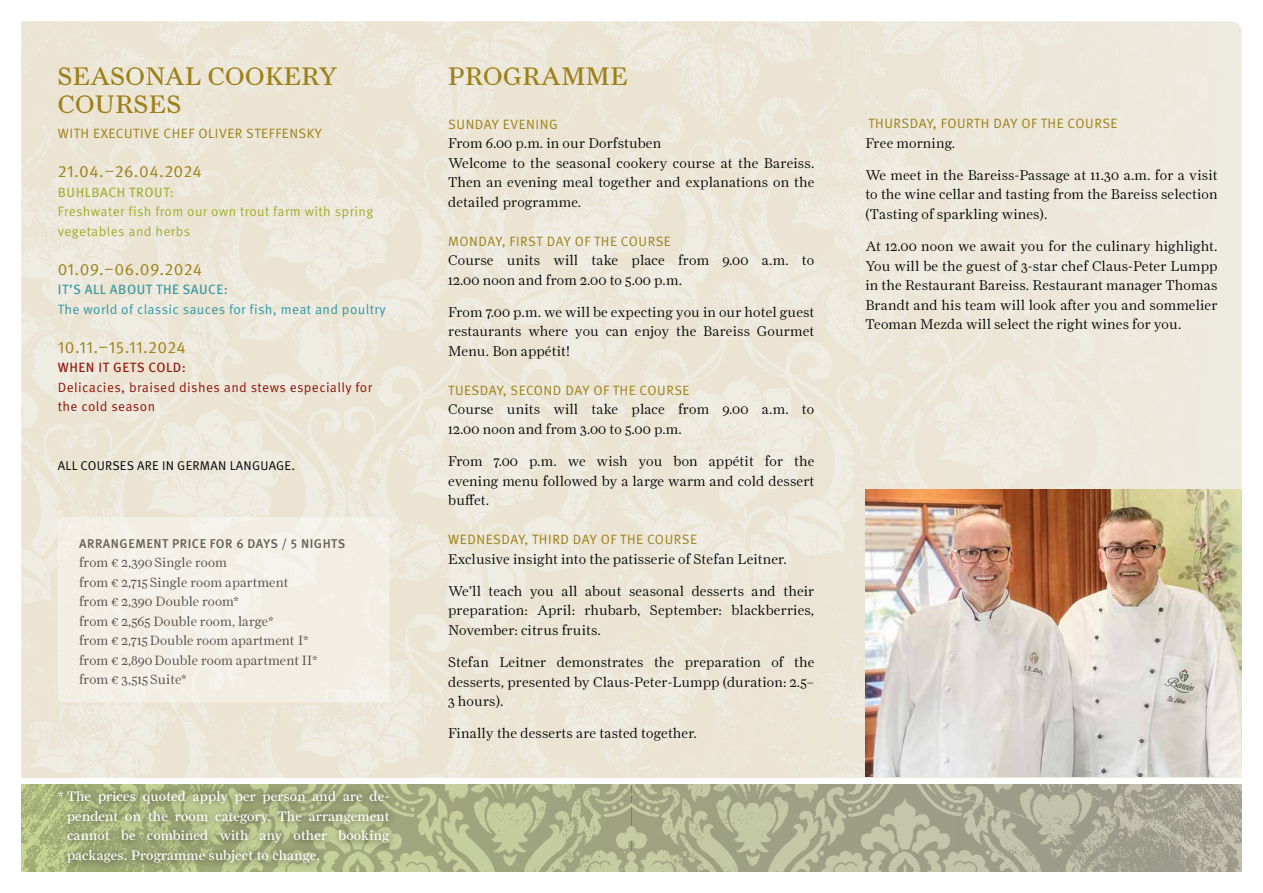
<style>
.page{position:relative;width:1263px;height:893px;background:#fff}
.page>*{position:absolute;margin:0;border:0;box-sizing:border-box;transform-origin:0 0}
.t1{font:25.5px/28.5px "Farnham Display";letter-spacing:.02em;color:#9c8018}
.t2{font:16.5px "Meta Pro Norm";letter-spacing:.03em;color:#9c8018}
.t3{font:14.25px/19.5px "Farnham Display Light OSF";letter-spacing:.015em;color:#000;text-align:justify}
.t4{font:13.8px/19.5px "Farnham Display Regular OSF";letter-spacing:.015em;color:#fff;text-align:justify}
.t5{font:13.5px/19.5px "Farnham Display Light OSF";letter-spacing:.01em;color:#504746}
.t6{font:13.5px "Meta Pro Norm";letter-spacing:.04em;color:#9c8018}
.t7{font:13.5px/19.5px "Meta Pro Norm";letter-spacing:.03em;color:#a1ae31}
.t8{font:13.5px/19.5px "Meta Pro Norm";letter-spacing:.03em;color:#90140c}
.t9{font:13.5px "Meta Pro Norm";letter-spacing:.03em;color:#3197a2}
.t10{font:13.5px "Meta Pro";letter-spacing:.04em;color:#3197a2}
.t11{font:13.5px "Meta Pro";letter-spacing:.04em;color:#90140c}
.t12{font:13.5px "Meta Pro";letter-spacing:.04em;color:#a1ae31}
.t13{font:500 12.75px "Meta Pro";letter-spacing:.04em;color:#636152}
.t14{font:12.75px "Meta Pro Norm";letter-spacing:.02em;color:#000}
</style>
<div class="page">
<img style="left:21px;top:21px;width:1221px;height:757px">
<img style="left:631px;top:784px;width:611px;height:88px">
<svg style="left:21px;top:784px;width:610px;height:88px;background:#b0b78c"></svg>
<img style="left:865px;top:489px;width:377px;height:288px">
<div style="left:58px;top:517px;width:331px;height:185px;background:#f2eee3;border-radius:4px"></div>
<div style="left:50px;top:782px;width:348px;height:89px;background:#000;opacity:.75"></div>
<h1 class="t1" style="left:58px;top:61px;width:281px">SEASONAL COOKERY<br>COURSES</h1>
<p class="t6" style="left:58px;top:123px;width:266px">WITH EXECUTIVE CHEF OLIVER STEFFENSKY</p>
<p class="t2" style="left:58px;top:159px;width:146px">21.04.–26.04.2024</p>
<p class="t12" style="left:58px;top:182px;width:118px">BUHLBACH TROUT:</p>
<p class="t7" style="left:58px;top:201px;width:317px">Freshwater fish from our own trout farm with spring vegetables and herbs</p>
<p class="t2" style="left:58px;top:257px;width:146px">01.09.–06.09.2024</p>
<p class="t10" style="left:58px;top:279px;width:172px">IT’S ALL ABOUT THE SAUCE:</p>
<p class="t9" style="left:58px;top:299px;width:329px">The world of classic sauces for fish, meat and poultry</p>
<p class="t2" style="left:58px;top:335px;width:129px">10.11.–15.11.2024</p>
<p class="t11" style="left:58px;top:357px;width:130px">WHEN IT GETS COLD:</p>
<p class="t8" style="left:58px;top:376px;width:316px">Delicacies, braised dishes and stews especially for the cold season</p>
<p class="t14" style="left:58px;top:456px;width:239px">ALL COURSES ARE IN GERMAN LANGUAGE.</p>
<p class="t13" style="left:79px;top:533px;width:268px">ARRANGEMENT PRICE FOR 6 DAYS / 5 NIGHTS</p>
<p class="t5" style="left:79px;top:553px;width:240px">from € 2,390 Single room<br>from € 2,715 Single room apartment from € 2,390 Double room*<br>from € 2,565 Double room, large*<br>from € 2,715Double room apartment I* from € 2,890Double room apartment II* from € 3,515 Suite*</p>
<p class="t4" style="left:67px;top:787px;width:324px;text-indent:-9px">* The prices quoted apply per person and are de&shy;pendent on the room category. The arrangement cannot be combined with any other booking packages. Programme subject to change.</p>
<h1 class="t1" style="left:448px;top:61px;width:181px">PROGRAMME</h1>
<p class="t6" style="left:448px;top:114px;width:111px">SUNDAY EVENING</p>
<p class="t3" style="left:448px;top:133px;width:368px;text-align:left">From 6.00 p.m. in our Dorfstuben<br>Welcome to the seasonal cookery course at the Bareiss.<br>Then an evening meal together and explanations on the detailed programme.</p>
<p class="t6" style="left:448px;top:231px;width:224px">MONDAY, FIRST DAY OF THE COURSE</p>
<p class="t3" style="left:448px;top:250px;width:368px">Course units will take place from 9.00 a.m. to<br>12.00 noon and from 2.00 to 5.00 p.m.</p>
<p class="t3" style="left:448px;top:302px;width:368px">From 7.00 p.m. we will be expecting you in our hotel guest restaurants where you can enjoy the Bareiss Gourmet Menu. Bon appétit!</p>
<p class="t6" style="left:448px;top:380px;width:243px">TUESDAY, SECOND DAY OF THE COURSE</p>
<p class="t3" style="left:448px;top:400px;width:368px">Course units will take place from 9.00 a.m. to<br>12.00 noon and from 3.00 to 5.00 p.m.</p>
<p class="t3" style="left:448px;top:451px;width:368px">From 7.00 p.m. we wish you bon appétit for the evening menu followed by a large warm and cold dessert buffet.</p>
<p class="t6" style="left:448px;top:529px;width:250px">WEDNESDAY, THIRD DAY OF THE COURSE</p>
<p class="t3" style="left:448px;top:549px;width:340px">Exclusive insight into the patisserie of Stefan Leitner.</p>
<p class="t3" style="left:448px;top:581px;width:368px">We’ll teach you all about seasonal desserts and their preparation: April: rhubarb, September: blackberries, November: citrus fruits.</p>
<p class="t3" style="left:448px;top:652px;width:368px">Stefan Leitner demonstrates the preparation of the desserts, presented by Claus-Peter-Lumpp (duration: 2.5– 3 hours).</p>
<p class="t3" style="left:448px;top:724px;width:250px">Finally the desserts are tasted together.</p>
<p class="t6" style="left:868px;top:113px;width:251px">THURSDAY, FOURTH DAY OF THE COURSE</p>
<p class="t3" style="left:865px;top:133px;width:91px">Free morning.</p>
<p class="t3" style="left:865px;top:165px;width:354px">We meet in the Bareiss-Passage at 11.30 a.m. for a visit to the wine cellar and tasting from the Bareiss selection (Tasting of sparkling wines).</p>
<p class="t3" style="left:865px;top:236px;width:354px">At 12.00 noon we await you for the culinary highlight.<br>You will be the guest of 3-star chef Claus-Peter Lumpp in the Restaurant Bareiss. Restaurant manager Thomas Brandt and his team will look after you and sommelier Teoman Mezda will select the right wines for you.</p>
</div>
